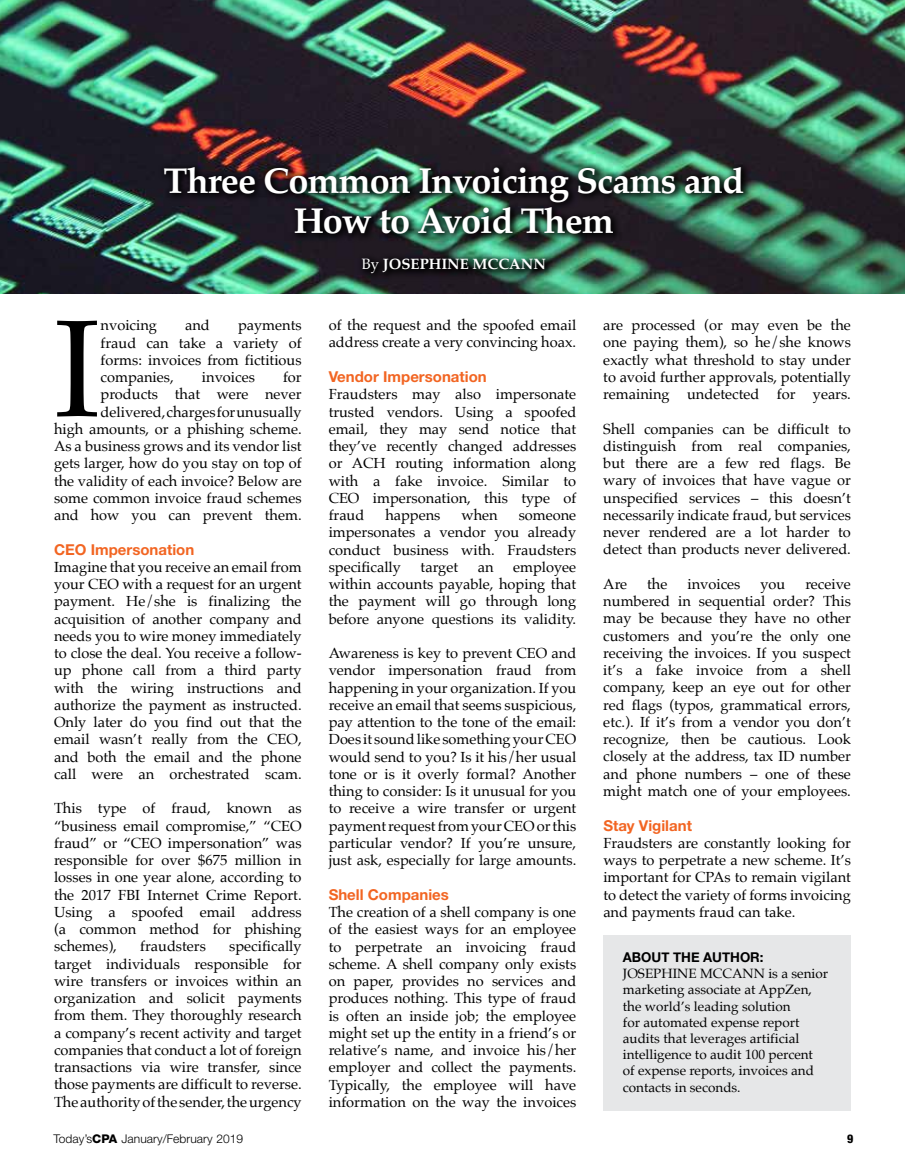
<style>
.page{position:relative;width:905px;height:1175px;background:#fff}
.page>*{position:absolute;margin:0;border:0;box-sizing:border-box;transform-origin:0 0}
.t1{font:138.15px "Palatino";color:#000}
.t2{font:700 36px/40.5px "Palatino";letter-spacing:-.025em;color:#fff;text-align:center}
.t3{font:700 15px "Helvetica Neue LT Std";color:#f26522}
.t4{font:700 15px "Palatino";color:#fff}
.t5{font:14.7px/17.2px "Palatino";color:#000;text-align:justify}
.t6{font:13.5px/16.2px "Palatino";color:#000}
.t7{font:700 13.5px "Helvetica Neue";color:#000}
.t8{font:300 12px "Helvetica Neue LT Std";letter-spacing:.005em;color:#000}
.t9{font:800 condensed 12px "Helvetica Neue LT Std";color:#000}
.s1{font-weight:400}
.s2{font-weight:800}
</style>
<div class="page">
<div style="left:603px;top:935px;width:247px;height:175px;background:#e6e7e8"></div>
<img style="left:0;top:0;width:904px;height:293px">
<div style="left:159px;top:161px;width:594px;height:122px;background:#000;opacity:.9"></div>
<h2 class="t2" style="left:164px;top:159px;width:582px">Three Common Invoicing Scams and<br>How to Avoid Them</h2>
<p class="t4" style="left:362px;top:251px;width:186px"><span class="s1">By</span> JOSEPHINE MCCANN</p>
<h1 class="t1" style="left:54px;top:254px;width:48px">I</h1>
<p class="t5" style="left:101px;top:316px;width:58px">nvoicing</p>
<p class="t5" style="left:185px;top:316px;width:26px">and</p>
<p class="t5" style="left:101px;top:316px;width:202px;text-indent:137px">payments fraud can take a variety of forms: invoices from fictitious companies,</p>
<p class="t5" style="left:54px;top:368px;width:249px;text-align:right">for<br>products that were never delivered, charges for unusually<br>high amounts, or a phishing scheme.<br>As a business grows and its vendor list gets larger, how do you stay on top of the validity of each invoice? Below are some common invoice fraud schemes and how you can prevent them.</p>
<p class="t3" style="left:54px;top:540px;width:142px">CEO Impersonation</p>
<p class="t5" style="left:54px;top:558px;width:249px">Imagine that you receive an email from your CEO with a request for an urgent payment. He/she is finalizing the acquisition of another company and needs you to wire money immediately to close the deal. You receive a follow&shy;up phone call from a third party with the wiring instructions and authorize the payment as instructed.<br>Only later do you find out that the email wasn’t really from the CEO, and both the email and the phone call were an orchestrated scam.</p>
<p class="t5" style="left:54px;top:799px;width:249px">This type of fraud, known as “business email compromise,” “CEO fraud” or “CEO impersonation” was responsible for over $675 million in losses in one year alone, according to the 2017 FBI Internet Crime Report.<br>Using a spoofed email address (a common method for phishing schemes),</p>
<p class="t5" style="left:202px;top:368px;width:54px">invoices</p>
<p class="t5" style="left:54px;top:937px;width:249px;text-indent:175px">specifically target individuals responsible for wire transfers or invoices within an organization and solicit payments from them. They thoroughly research a company’s recent activity and target companies that conduct a lot of foreign transactions via wire transfer, since those payments are difficult to reverse.<br>The authority of the sender, the urgency</p>
<p class="t5" style="left:140px;top:937px;width:67px">fraudsters</p>
<p class="t5" style="left:328px;top:316px;width:249px">of the request and the spoofed email address create a very convincing hoax.</p>
<p class="t3" style="left:328px;top:367px;width:160px">Vendor Impersonation</p>
<p class="t5" style="left:328px;top:385px;width:249px">Fraudsters may also impersonate trusted vendors. Using a spoofed email, they may send notice that they’ve recently changed addresses or ACH routing information along with a fake invoice. Similar to CEO impersonation, this type of fraud</p>
<p class="t5" style="left:385px;top:506px;width:57px">happens</p>
<p class="t5" style="left:461px;top:506px;width:38px">when</p>
<p class="t5" style="left:328px;top:506px;width:249px;text-indent:190px">someone impersonates a vendor you already conduct business with. Fraudsters specifically</p>
<p class="t5" style="left:328px;top:558px;width:249px;text-indent:184px">employee within accounts payable, hoping that the payment will go through long before anyone questions its validity.</p>
<p class="t5" style="left:328px;top:644px;width:249px">Awareness is key to prevent CEO and vendor impersonation fraud from happening in your organization. If you receive an email that seems suspicious, pay attention to the tone of the email:<br>Does it sound like something your CEO would send to you? Is it his/her usual tone or is it overly formal? Another thing to consider: Is it unusual for you to receive a wire transfer or urgent payment request from your CEO or this particular vendor? If you’re unsure, just ask, especially for large amounts.</p>
<p class="t3" style="left:328px;top:885px;width:122px">Shell Companies</p>
<p class="t5" style="left:328px;top:903px;width:249px">The creation of a shell company is one of the easiest ways for an employee to perpetrate an invoicing fraud scheme. A shell company only exists on paper, provides no services and produces nothing. This type of fraud is often an inside job; the employee might set up the entity in a friend’s or relative’s name, and invoice his/her employer and collect the payments.<br>Typically, the employee will have information on the way the invoices</p>
<p class="t5" style="left:420px;top:558px;width:39px">target</p>
<p class="t5" style="left:477px;top:558px;width:17px">an</p>
<p class="t5" style="left:603px;top:316px;width:249px">are processed (or may even be the one paying them), so he/she knows exactly what threshold to stay under to avoid further approvals, potentially remaining undetected for years.</p>
<p class="t5" style="left:603px;top:420px;width:249px">Shell companies can be difficult to distinguish from real companies, but there are a few red flags. Be wary of invoices that have vague or unspecified services – this doesn’t necessarily indicate fraud, but services never rendered are a lot harder to detect than products never delivered.</p>
<p class="t5" style="left:603px;top:575px;width:25px">Are</p>
<p class="t5" style="left:647px;top:575px;width:22px">the</p>
<p class="t5" style="left:687px;top:575px;width:54px">invoices</p>
<p class="t5" style="left:760px;top:575px;width:26px">you</p>
<p class="t5" style="left:603px;top:575px;width:249px;text-indent:202px">receive numbered in sequential order? This may be because they have no other customers and you’re the only one receiving the invoices. If you suspect it’s a fake invoice from a shell company, keep an eye out for other red flags (typos, grammatical errors, etc.). If it’s from a vendor you don’t recognize, then be cautious. Look closely at the address, tax ID number and phone numbers – one of these might match one of your employees.</p>
<p class="t3" style="left:603px;top:816px;width:90px">Stay Vigilant</p>
<p class="t5" style="left:603px;top:834px;width:249px">Fraudsters are constantly looking for ways to perpetrate a new scheme. It’s important for CPAs to remain vigilant to detect the variety of forms invoicing and payments fraud can take.</p>
<p class="t7" style="left:622px;top:946px;width:142px">ABOUT THE AUTHOR:</p>
<p class="t6" style="left:622px;top:965px;width:207px">JOSEPHINE MCCANN is a senior marketing associate at AppZen, the world’s leading solution<br>for automated expense report audits that leverages artificial intelligence to audit 100 percent of expense reports, invoices and contacts in seconds.</p>
<p class="t8" style="left:53px;top:1131px;width:191px">Today’s<span class="s2">CPA</span> January/February 2019</p>
<p class="t9" style="left:847px;top:1131px;width:8px">9</p>
</div>
